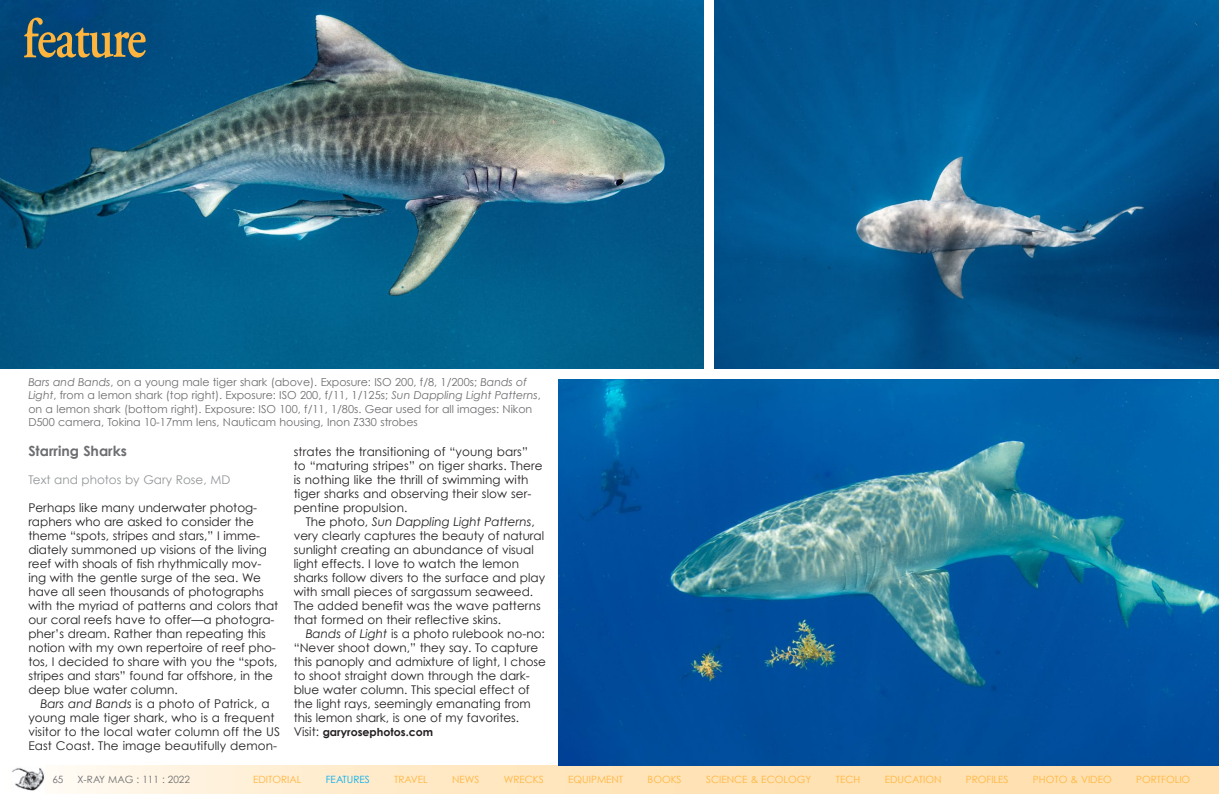
<style>
.page{position:relative;width:1219px;height:794px;background:#fff}
.page>*{position:absolute;margin:0;border:0;box-sizing:border-box;transform-origin:0 0}
.t1{font:700 14px "Century Gothic";color:#6c6d70}
.t2{font:12px/14px "Century Gothic";color:#231f20}
.t3{font:12px "Century Gothic";color:#939598}
.t4{font:11px/13.2px "Century Gothic";color:#6c6d70}
.t5{font:700 11px "Century Gothic";color:#231f20}
.t6{font:10px "Century Gothic";color:#ffb53d}
.t7{font:10px "Century Gothic";color:#6c6d70}
.t8{font:10px "Century Gothic";color:#00aeef}
.s1{font-style:italic}
.s2{font-weight:400;font-size:12px}
</style>
<div class="page">
<svg style="left:44px;top:765px;width:1175px;height:29px;background:#fae4c1"></svg>
<img style="left:12px;top:768px;width:32px;height:22px">
<img style="left:714px;top:0;width:505px;height:369px">
<img style="left:558px;top:380px;width:661px;height:385px">
<img style="left:0;top:0;width:703px;height:369px">
<svg style="left:24px;top:18px;width:122px;height:40px;background:#526965"></svg>
<p class="t4" style="left:28px;top:375px;width:514px"><span class="s1">Bars and Bands</span>, on a young male tiger shark (above). Exposure: ISO 200, f/8, 1/200s; <span class="s1">Bands of Light</span>, from a lemon shark (top right). Exposure: ISO 200, f/11, 1/125s; <span class="s1">Sun Dappling Light Patterns</span>, on a lemon shark (bottom right). Exposure: ISO 100, f/11, 1/80s. Gear used for all images: Nikon D500 camera, Tokina 10-17mm lens, Nauticam housing, Inon Z330 strobes</p>
<p class="t1" style="left:28px;top:442px;width:100px">Starring Sharks</p>
<p class="t3" style="left:28px;top:472px;width:203px">Text and photos by Gary Rose, MD</p>
<p class="t2" style="left:28px;top:500px;width:251px">Perhaps like many underwater photog&shy;raphers who are asked to consider the theme “spots, stripes and stars,” I imme&shy;diately summoned up visions of the living reef with shoals of fish rhythmically mov&shy;ing with the gentle surge of the sea. We have all seen thousands of photographs with the myriad of patterns and colors that our coral reefs have to offer—a photogra&shy;pher’s dream. Rather than repeating this notion with my own repertoire of reef pho&shy;tos, I decided to share with you the “spots, stripes and stars” found far offshore, in the deep blue water column.</p>
<p class="t2" style="left:28px;top:696px;width:253px;text-align:center"><span class="s1">Bars and Bands</span> is a photo of Patrick, a young male tiger shark, who is a frequent visitor to the local water column off the US East Coast. The image beautifully demon-</p>
<p class="t2" style="left:294px;top:444px;width:250px">strates the transitioning of “young bars” to “maturing stripes” on tiger sharks. There is nothing like the thrill of swimming with tiger sharks and observing their slow ser&shy;pentine propulsion.</p>
<p class="t2" style="left:294px;top:514px;width:253px;text-indent:12px">The photo, <span class="s1">Sun Dappling Light Patterns</span>, very clearly captures the beauty of natural sunlight creating an abundance of visual light effects. I love to watch the lemon sharks follow divers to the surface and play with small pieces of sargassum seaweed.<br>The added benefit was the wave patterns that formed on their reflective skins.</p>
<p class="t2" style="left:294px;top:626px;width:254px;text-indent:12px"><span class="s1">Bands of Light</span> is a photo rulebook no-no: “Never shoot down,” they say. To capture this panoply and admixture of light, I chose to shoot straight down through the dark&shy;blue water column. This special effect of the light rays, seemingly emanating from this lemon shark, is one of my favorites.</p>
<p class="t5" style="left:294px;top:725px;width:141px"><span class="s2">Visit:</span> garyrosephotos.com</p>
<p class="t7" style="left:52px;top:773px;width:13px">65</p>
<p class="t7" style="left:78px;top:773px;width:114px">X-RAY MAG : 111 : 2022</p>
<p class="t6" style="left:253px;top:773px;width:50px">EDITORIAL</p>
<p class="t8" style="left:326px;top:773px;width:46px">FEATURES</p>
<p class="t6" style="left:394px;top:773px;width:35px">TRAVEL</p>
<p class="t6" style="left:452px;top:773px;width:29px">NEWS</p>
<p class="t6" style="left:504px;top:773px;width:42px">WRECKS</p>
<p class="t6" style="left:568px;top:773px;width:57px">EQUIPMENT</p>
<p class="t6" style="left:648px;top:773px;width:36px">BOOKS</p>
<p class="t6" style="left:706px;top:773px;width:107px">SCIENCE &amp; ECOLOGY</p>
<p class="t6" style="left:836px;top:773px;width:26px">TECH</p>
<p class="t6" style="left:885px;top:773px;width:58px">EDUCATION</p>
<p class="t6" style="left:966px;top:773px;width:44px">PROFILES</p>
<p class="t6" style="left:1033px;top:773px;width:80px">PHOTO &amp; VIDEO</p>
<p class="t6" style="left:1136px;top:773px;width:56px">PORTFOLIO</p>
</div>
